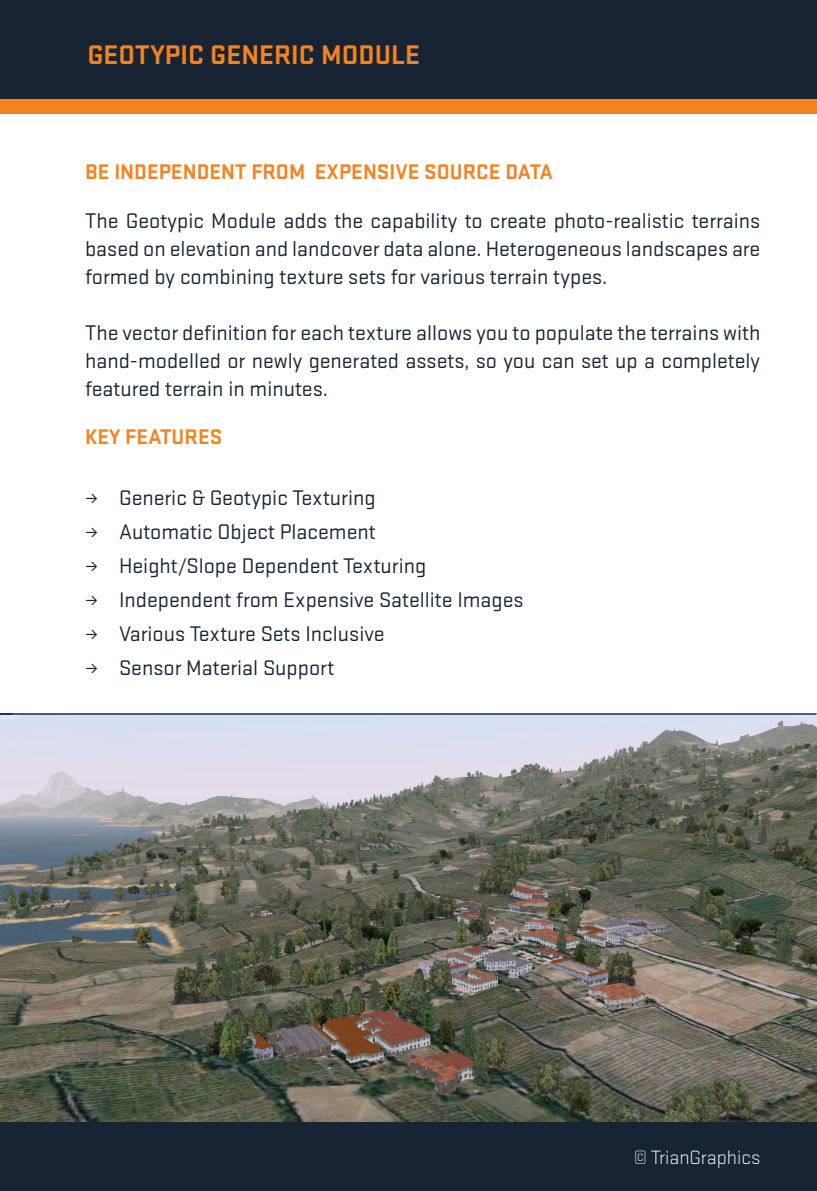
<style>
.page{position:relative;width:817px;height:1191px;background:#fff}
.page>*{position:absolute;margin:0;border:0;box-sizing:border-box;transform-origin:0 0}
.t1{font:700 28px "Stratum 1";color:#f58220}
.t2{font:22px/28px "Stratum 1";color:#172434;text-align:justify}
.t3{font:700 22px "Stratum 1";color:#f58220}
.t4{font:300 20px "Stratum 1";color:#fff}
</style>
<div class="page">
<img style="left:0;top:714px;width:816px;height:409px">
<div style="left:0;top:0;width:816px;height:99px;background:#172434"></div>
<div style="left:0;top:1123px;width:816px;height:68px;background:#172434"></div>
<div style="left:0;top:99px;width:816px;height:14px;background:#f58220"></div>
<svg style="left:0;top:713px;width:816px;height:1px"></svg>
<p class="t1" style="left:87px;top:35px;width:334px">GEOTYPIC GENERIC MODULE</p>
<p class="t3" style="left:85px;top:156px;width:469px">BE INDEPENDENT FROM EXPENSIVE SOURCE DATA</p>
<p class="t2" style="left:85px;top:206px;width:676px">The Geotypic Module adds the capability to create photo-realistic terrains based on elevation and landcover data alone. Heterogeneous landscapes are formed by combining texture sets for various terrain types.</p>
<p class="t2" style="left:85px;top:318px;width:676px">The vector definition for each texture allows you to populate the terrains with hand-modelled or newly generated assets, so you can set up a completely featured terrain in minutes.</p>
<p class="t3" style="left:85px;top:422px;width:139px">KEY FEATURES</p>
<p class="t2" style="left:85px;top:482px;width:292px">≥ Generic &amp; Geotypic Texturing</p>
<p class="t2" style="left:85px;top:516px;width:292px">≥ Automatic Object Placement</p>
<p class="t2" style="left:85px;top:550px;width:342px">≥ Height/Slope Dependent Texturing</p>
<p class="t2" style="left:85px;top:584px;width:440px">≥ Independent from Expensive Satellite Images</p>
<p class="t2" style="left:85px;top:618px;width:301px">≥ Various Texture Sets Inclusive</p>
<p class="t2" style="left:85px;top:652px;width:251px">≥ Sensor Material Support</p>
<p class="t4" style="left:633px;top:1145px;width:128px">© TrianGraphics</p>
</div>
